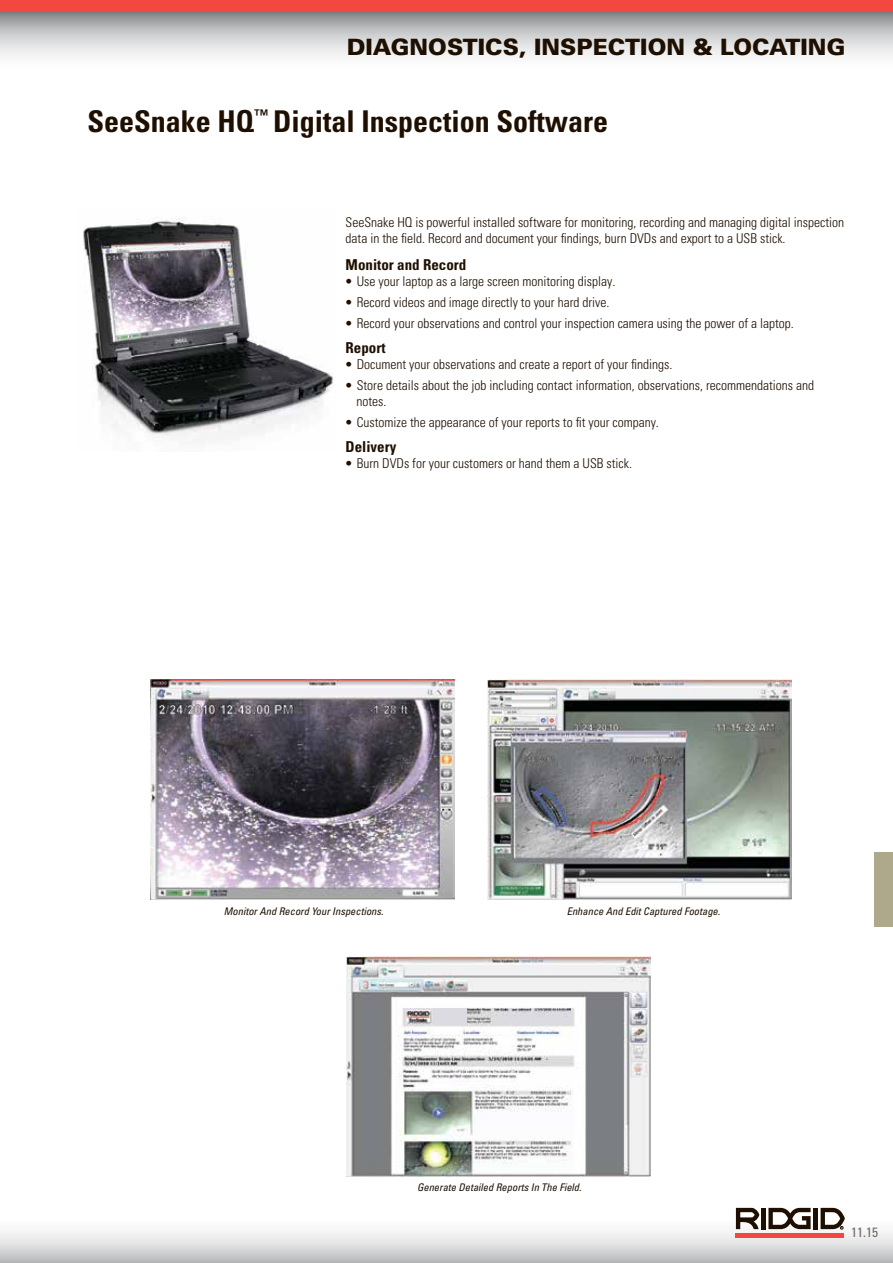
<style>
.page{position:relative;width:893px;height:1263px;background:#fff}
.page>*{position:absolute;margin:0;border:0;box-sizing:border-box;transform-origin:0 0}
.t1{font:30px "Univers LTCYR 67 Bold Cond";color:#1e0f00}
.t2{font:900 22.5px "Univers LTCYR 75";color:#1e0f00}
.t3{font:15px "Univers LTCYR 67 Bold Cond";color:#1e0f00}
.t4{font:13.5px/16.5px "Univers LTCYR 47 Light Cond";color:#1e0f00}
.t5{font:condensed 13.5px "Univers LTCYR 57";color:#6c6966}
.t6{font:10.5px "Univers LTCYR 57 Condensed Obl";color:#1e0f00}
</style>
<div class="page">
<svg style="left:0;top:1232px;width:6px;height:30px"></svg>
<svg style="left:0;top:12px;width:6px;height:45px"></svg>
<div style="left:0;top:0;width:6px;height:12px;background:#f24841"></div>
<div style="left:6px;top:1207px;width:887px;height:56px;background:linear-gradient(to bottom,#fff,#c5c5c6)"></div>
<svg style="left:6px;top:12px;width:887px;height:45px;background:#c5c6c7"></svg>
<div style="left:6px;top:0;width:887px;height:12px;background:#f24841"></div>
<hr style="left:736px;top:1233px;width:108px;height:4px;background:#f24841">
<div style="left:761px;top:1208px;width:5px;height:21px;background:#1e0f00"></div>
<div style="left:813px;top:1208px;width:5px;height:21px;background:#1e0f00"></div>
<svg style="left:736px;top:1208px;width:23px;height:21px"></svg>
<svg style="left:768px;top:1208px;width:43px;height:21px"></svg>
<svg style="left:821px;top:1208px;width:24px;height:21px"></svg>
<div style="left:875px;top:852px;width:18px;height:74px;background:#ada98a"></div>
<img style="left:83px;top:217px;width:250px;height:225px">
<img style="left:151px;top:680px;width:304px;height:219px">
<img style="left:488px;top:680px;width:304px;height:219px">
<img style="left:346px;top:957px;width:304px;height:220px">
<h2 class="t2" style="left:347px;top:31px;width:500px">DIAGNOSTICS, INSPECTION &amp; LOCATING</h2>
<h1 class="t1" style="left:87px;top:103px;width:522px">SeeSnake HQ<sup>™</sup> Digital Inspection Software</h1>
<p class="t4" style="left:346px;top:213px;width:500px">SeeSnake HQ is powerful installed software for monitoring, recording and managing digital inspection data in the field. Record and document your findings, burn DVDs and export to a USB stick.</p>
<p class="t3" style="left:346px;top:255px;width:122px">Monitor and Record</p>
<p class="t4" style="left:346px;top:273px;width:271px">• Use your laptop as a large screen monitoring display.</p>
<p class="t4" style="left:346px;top:294px;width:265px">• Record videos and image directly to your hard drive.</p>
<p class="t4" style="left:346px;top:314px;width:450px">• Record your observations and control your inspection camera using the power of a laptop.</p>
<p class="t3" style="left:346px;top:338px;width:42px">Report</p>
<p class="t4" style="left:346px;top:355px;width:328px">• Document your observations and create a report of your findings.</p>
<p class="t4" style="left:356px;top:376px;width:459px;text-indent:-11px">• Store details about the job including contact information, observations, recommendations and notes.</p>
<p class="t4" style="left:346px;top:413px;width:315px">• Customize the appearance of your reports to fit your company.</p>
<p class="t3" style="left:346px;top:437px;width:52px">Delivery</p>
<p class="t4" style="left:346px;top:454px;width:288px">• Burn DVDs for your customers or hand them a USB stick.</p>
<p class="t6" style="left:224px;top:904px;width:161px">Monitor And Record Your Inspections.</p>
<p class="t6" style="left:567px;top:904px;width:155px">Enhance And Edit Captured Footage.</p>
<p class="t6" style="left:417px;top:1181px;width:166px">Generate Detailed Reports In The Field.</p>
<p class="t5" style="left:851px;top:1224px;width:28px">11.15</p>
</div>
